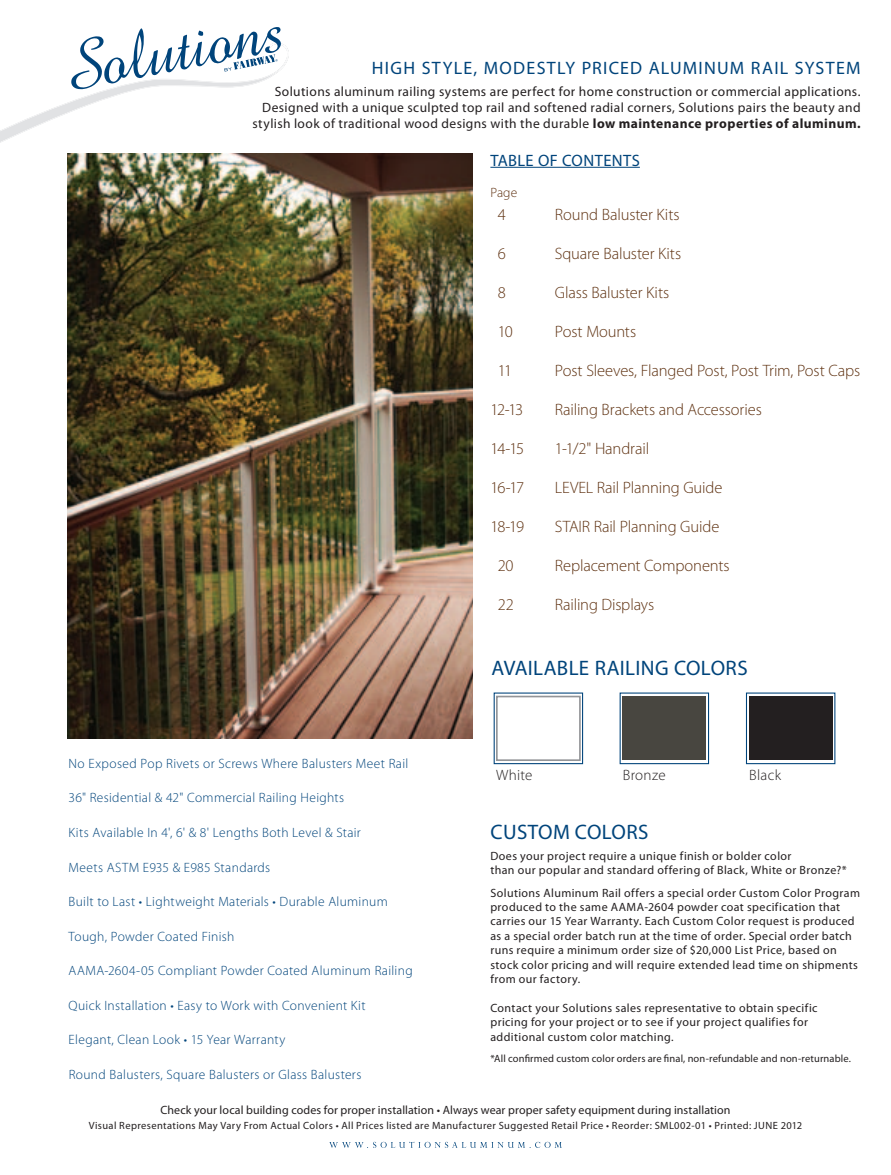
<style>
.page{position:relative;width:891px;height:1175px;background:#fff}
.page>*{position:absolute;margin:0;border:0;box-sizing:border-box;transform-origin:0 0}
.t1{font:21px "Myriad Pro";letter-spacing:.015em;color:#00447b}
.t2{font:18px "Myriad Pro";letter-spacing:.07em;color:#00447b}
.t3{font:300 16.5px "Myriad Pro";letter-spacing:-.01em;color:#603313}
.t4{font:16.5px "Myriad Pro";letter-spacing:.015em;color:#00447b}
.t5{font:300 15px "Myriad Pro";letter-spacing:.02em;color:#231f20}
.t6{font:300 13.5px "Myriad Pro";letter-spacing:.025em;color:#00447b}
.t7{font:13.5px/16.2px "Myriad Pro";letter-spacing:.03em;color:#231f20;text-align:right}
.t8{font:300 13.5px "Myriad Pro";color:#603313}
.t9{font:12px/14.4px "Myriad Pro";letter-spacing:.03em;color:#231f20}
.t10{font:12px "Myriad Pro";letter-spacing:.01em;color:#231f20}
.t11{font:10.5px "Myriad Pro";letter-spacing:.035em;color:#231f20}
.t12{font:10.5px "Myriad Pro";letter-spacing:.015em;color:#231f20}
.s1{font-weight:700}
</style>
<div class="page">
<svg style="left:329px;top:1141px;width:233px;height:7px"></svg>
<hr style="left:490px;top:167px;width:150px;height:1px;background:#00447b">
<img style="left:68px;top:153px;width:405px;height:585px">
<div style="left:496px;top:695px;width:85px;height:66px;background:#fff;border:2px solid #939598"></div>
<div style="left:623px;top:696px;width:83px;height:64px;background:#484640"></div>
<div style="left:749px;top:696px;width:83px;height:64px;background:#231f20"></div>
<div style="left:494px;top:692px;width:89px;height:72px;border:1px solid #00447b"></div>
<div style="left:620px;top:692px;width:89px;height:72px;border:1px solid #00447b"></div>
<div style="left:746px;top:692px;width:89px;height:72px;border:1px solid #00447b"></div>
<svg style="left:0;top:27px;width:289px;height:116px"></svg>
<h2 class="t2" style="left:372px;top:57px;width:490px">H igh Style, Modestly Priced Aluminum Rail System</h2>
<p class="t7" style="left:252px;top:83px;width:610px">Solutions aluminum railing systems are perfect for home construction or commercial applications.<br>Designed with a unique sculpted top rail and softened radial corners, Solutions pairs the beauty and stylish look of traditional wood designs with the durable <span class="s1">low maintenance properties of aluminum.</span></p>
<h3 class="t4" style="left:490px;top:150px;width:151px">Table of Contents</h3>
<p class="t8" style="left:490px;top:184px;width:28px">Page</p>
<h3 class="t3" style="left:498px;top:204px;width:10px">4</h3>
<h3 class="t3" style="left:555px;top:204px;width:126px">Round Baluster Kits</h3>
<h3 class="t3" style="left:498px;top:243px;width:10px">6</h3>
<h3 class="t3" style="left:555px;top:243px;width:128px">Square Baluster Kits</h3>
<h3 class="t3" style="left:498px;top:282px;width:10px">8</h3>
<h3 class="t3" style="left:555px;top:282px;width:116px">Glass Baluster Kits</h3>
<h3 class="t3" style="left:498px;top:321px;width:17px">10</h3>
<h3 class="t3" style="left:555px;top:321px;width:83px">Post Mounts</h3>
<h3 class="t3" style="left:498px;top:360px;width:16px">11</h3>
<h3 class="t3" style="left:555px;top:360px;width:307px">Post Sleeves, Flanged Post, Post Trim, Post Caps</h3>
<h3 class="t3" style="left:490px;top:399px;width:34px">12-13</h3>
<h3 class="t3" style="left:555px;top:399px;width:208px">Railing Brackets and Accessories</h3>
<h3 class="t3" style="left:490px;top:438px;width:35px">14-15</h3>
<h3 class="t3" style="left:555px;top:438px;width:96px">1-1/2" Handrail</h3>
<h3 class="t3" style="left:490px;top:477px;width:35px">16-17</h3>
<h3 class="t3" style="left:555px;top:477px;width:169px">LEVEL Rail Planning Guide</h3>
<h3 class="t3" style="left:490px;top:516px;width:35px">18-19</h3>
<h3 class="t3" style="left:555px;top:516px;width:166px">STAIR Rail Planning Guide</h3>
<h3 class="t3" style="left:498px;top:555px;width:17px">20</h3>
<h3 class="t3" style="left:555px;top:555px;width:176px">Replacement Components</h3>
<h3 class="t3" style="left:498px;top:594px;width:17px">22</h3>
<h3 class="t3" style="left:555px;top:594px;width:101px">Railing Displays</h3>
<p class="t6" style="left:69px;top:755px;width:341px">No Exposed Pop Rivets or Screws Where Balusters Meet Rail</p>
<p class="t6" style="left:69px;top:790px;width:277px">36" Residential &amp; 42" Commercial Railing Heights</p>
<p class="t6" style="left:69px;top:824px;width:294px">Kits Available In 4', 6' &amp; 8' Lengths Both Level &amp; Stair</p>
<p class="t6" style="left:69px;top:859px;width:203px">Meets ASTM E935 &amp; E985 Standards</p>
<p class="t6" style="left:69px;top:893px;width:321px">Built to Last • Lightweight Materials • Durable Aluminum</p>
<p class="t6" style="left:69px;top:928px;width:167px">Tough, Powder Coated Finish</p>
<p class="t6" style="left:69px;top:962px;width:346px">AAMA-2604-05 Compliant Powder Coated Aluminum Railing</p>
<p class="t6" style="left:69px;top:997px;width:299px">Quick Installation • Easy to Work with Convenient Kit</p>
<p class="t6" style="left:69px;top:1031px;width:218px">Elegant, Clean Look • 15 Year Warranty</p>
<p class="t6" style="left:69px;top:1066px;width:294px">Round Balusters, Square Balusters or Glass Balusters</p>
<h1 class="t1" style="left:491px;top:655px;width:258px">Available Railing Colors</h1>
<p class="t5" style="left:496px;top:766px;width:38px">White</p>
<p class="t5" style="left:623px;top:766px;width:44px">Bronze</p>
<p class="t5" style="left:749px;top:766px;width:33px">Black</p>
<h1 class="t1" style="left:491px;top:819px;width:159px">Custom Colors</h1>
<p class="t9" style="left:490px;top:848px;width:358px">Does your project require a unique finish or bolder color<br>than our popular and standard offering of Black, White or Bronze?*</p>
<p class="t9" style="left:490px;top:885px;width:371px">Solutions Aluminum Rail offers a special order Custom Color Program produced to the same AAMA</p>
<p class="t9" style="left:490px;top:899px;width:369px;text-indent:154px">-2604 powder coat specification that carries our 15 Year Warranty. Each Custom Color request is produced as a special order batch run at the time of order. Special order batch runs require a minimum order size of $20,000 List Price, based on stock color pricing and will require extended lead time on shipments from our factory.</p>
<p class="t9" style="left:490px;top:1000px;width:329px">Contact your Solutions sales representative to obtain specific pricing for your project or to see if your project qualifies for additional custom color matching.</p>
<p class="t12" style="left:490px;top:1051px;width:362px">*All confirmed custom color orders are final, non-refundable and non-returnable.</p>
<p class="t10" style="left:160px;top:1102px;width:572px">Check your local building codes for proper installation • Always wear proper safety equipment during installation</p>
<p class="t11" style="left:89px;top:1118px;width:574px">Visual Representations May Vary From Actual Colors • All Prices listed are Manufacturer Suggested Retail Price • Reorder: SML</p>
<p class="t11" style="left:674px;top:1118px;width:87px">002-01 • Printed: JUNE</p>
<p class="t11" style="left:781px;top:1118px;width:23px">2012</p>
</div>
